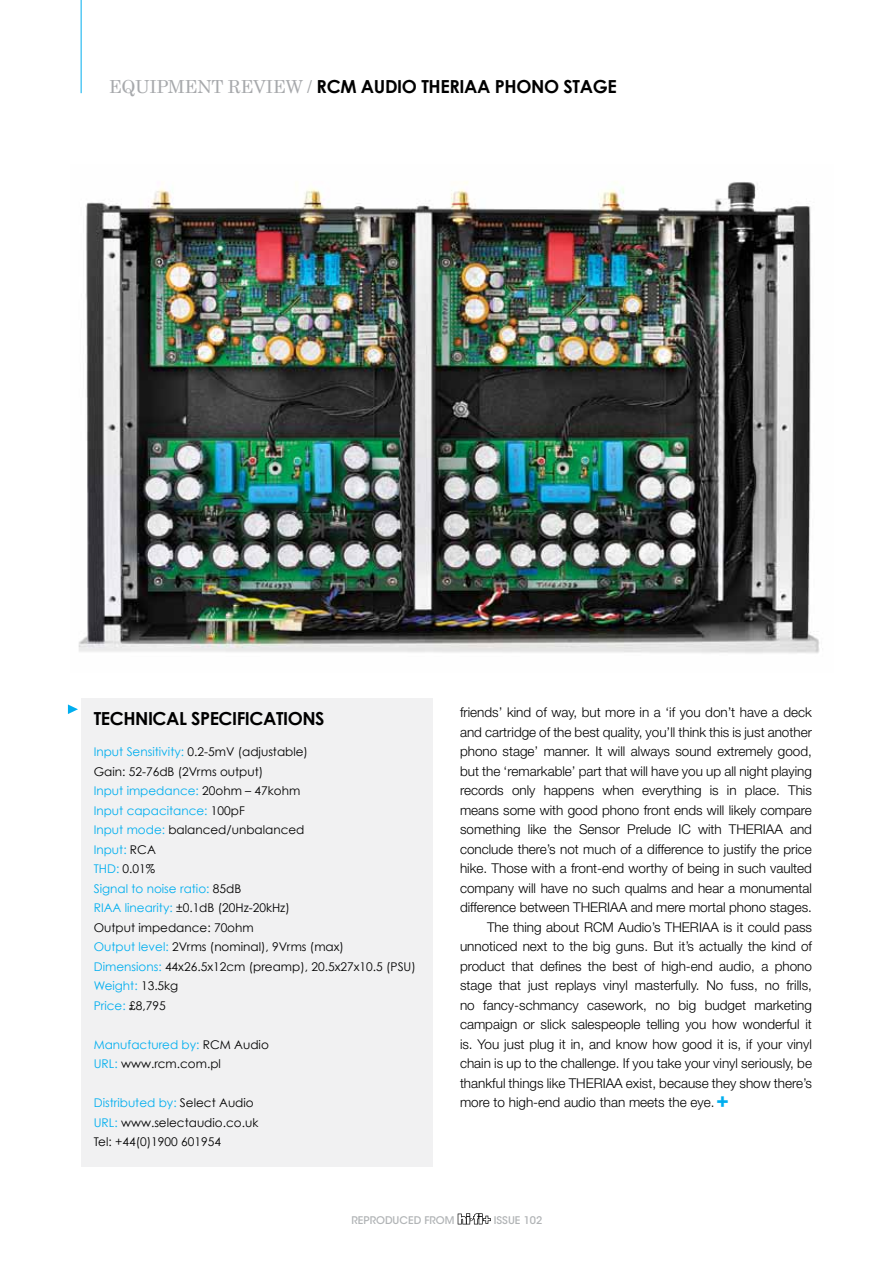
<style>
.page{position:relative;width:893px;height:1263px;background:#fff}
.page>*{position:absolute;margin:0;border:0;box-sizing:border-box;transform-origin:0 0}
.t1{font:700 18px "Century Gothic";letter-spacing:-.02em;color:#000}
.t2{font:300 13.5px "Helvetica Neue LT Std";color:#000}
.t3{font:12px/19.5px "Century Gothic";color:#000}
.t4{font:500 10.5px "ITC Avant Garde Std";color:#b1b4b6}
.s1{font-family:"Century Schoolbook";font-weight:400;color:#a7a9ac}
.s2{color:#00aeef}
.s3{font-family:"Gill Sans Std";font-weight:700;font-size:21px;color:#00aeef}
</style>
<div class="page">
<img style="left:78px;top:181px;width:741px;height:473px">
<hr style="left:81px;top:0;width:1px;height:93px;background:#00aeef">
<svg style="left:458px;top:1213px;width:33px;height:11px"></svg>
<div style="left:81px;top:698px;width:352px;height:469px;background:#f1f1f2"></div>
<svg style="left:68px;top:704px;width:10px;height:10px"></svg>
<h1 class="t1" style="left:109px;top:75px;width:507px"><span class="s1">EQUIPMENT REVIEW /</span> RCM AUDIO THERIAA PH ONO STAGE</h1>
<h1 class="t1" style="left:94px;top:707px;width:19px">TECH</h1>
<h1 class="t1" style="left:135px;top:707px;width:119px">NICAL SPECIFICATI</h1>
<h1 class="t1" style="left:288px;top:707px;width:38px">ONS</h1>
<p class="t3" style="left:94px;top:742px;width:324px"><span class="s2">Input Sensitivity:</span> 0.2-5mV (adjustable)<br>Gain: 52-76dB (2Vrms output)<br><span class="s2">Input impedance:</span> 20ohm – 47kohm<br><span class="s2">Input capacitance:</span> 100pF<br><span class="s2">Input mode:</span> balanced/unbalanced<br><span class="s2">Input:</span> RCA<br><span class="s2">THD:</span> 0.01%<br><span class="s2">Signal to noise ratio:</span> 85dB<br><span class="s2">RIAA linearity:</span> ±0.1dB (20Hz-20kHz)<br>Output impedance: 70ohm<br><span class="s2">Output level:</span> 2Vrms (nominal), 9Vrms (max)<br><span class="s2">Dimensions:</span> 44x26.5x12cm (preamp), 20.5x27x10.5 (PSU)<br><span class="s2">Weight:</span> 13.5kg<br><span class="s2">Price:</span> £8,795</p>
<p class="t3" style="left:94px;top:1034px;width:177px"><span class="s2">Manufactured by:</span> RCM Audio<br><span class="s2">URL:</span> www.rcm.com.pl</p>
<p class="t3" style="left:94px;top:1093px;width:166px"><span class="s2">Distributed by:</span> Select Audio<br><span class="s2">URL:</span> www.selectaudio.co.uk<br>Tel: +44(0)1900 601954</p>
<p class="t2" style="left:460px;top:704px;width:353px">friends’ kind of way, but more in a ‘if you don’t have a deck</p>
<p class="t2" style="left:460px;top:724px;width:353px">and cartridge of the best quality, you’ll think this is just another</p>
<p class="t2" style="left:460px;top:743px;width:353px">phono stage’ manner. It will always sound extremely good,</p>
<p class="t2" style="left:460px;top:763px;width:353px">but the ‘remarkable’ part that will have you up all night playing</p>
<p class="t2" style="left:460px;top:782px;width:353px">records only happens when everything is in place. This</p>
<p class="t2" style="left:460px;top:802px;width:353px">means some with good phono front ends will likely compare</p>
<p class="t2" style="left:460px;top:821px;width:353px">something like the Sensor Prelude IC with THERIAA and</p>
<p class="t2" style="left:460px;top:841px;width:353px">conclude there’s not much of a difference to justify the price</p>
<p class="t2" style="left:460px;top:860px;width:353px">hike. Those with a front-end worthy of being in such vaulted</p>
<p class="t2" style="left:460px;top:880px;width:353px">company will have no such qualms and hear a monumental</p>
<p class="t2" style="left:460px;top:899px;width:353px">difference between THERIAA and mere mortal phono stages.</p>
<p class="t2" style="left:487px;top:919px;width:326px">The thing about RCM Audio’s THERIAA is it could pass</p>
<p class="t2" style="left:460px;top:938px;width:353px">unnoticed next to the big guns. But it’s actually the kind of</p>
<p class="t2" style="left:460px;top:958px;width:353px">product that defines the best of high-end audio, a phono</p>
<p class="t2" style="left:460px;top:977px;width:353px">stage that just replays vinyl masterfully. No fuss, no frills,</p>
<p class="t2" style="left:460px;top:997px;width:353px">no fancy-schmancy casework, no big budget marketing</p>
<p class="t2" style="left:460px;top:1016px;width:353px">campaign or slick salespeople telling you how wonderful it</p>
<p class="t2" style="left:460px;top:1036px;width:353px">is. You just plug it in, and know how good it is, if your vinyl</p>
<p class="t2" style="left:460px;top:1055px;width:354px">chain is up to the challenge. If you take your vinyl seriously, be</p>
<p class="t2" style="left:460px;top:1075px;width:353px">thankful things like THERIAA exist, because they show there’s</p>
<p class="t2" style="left:460px;top:1094px;width:270px">more to high-end audio than meets the eye. <span class="s3">+</span></p>
<p class="t4" style="left:352px;top:1214px;width:104px">REPRODUCED FROM</p>
<p class="t4" style="left:494px;top:1214px;width:50px">ISSUE 102</p>
</div>
